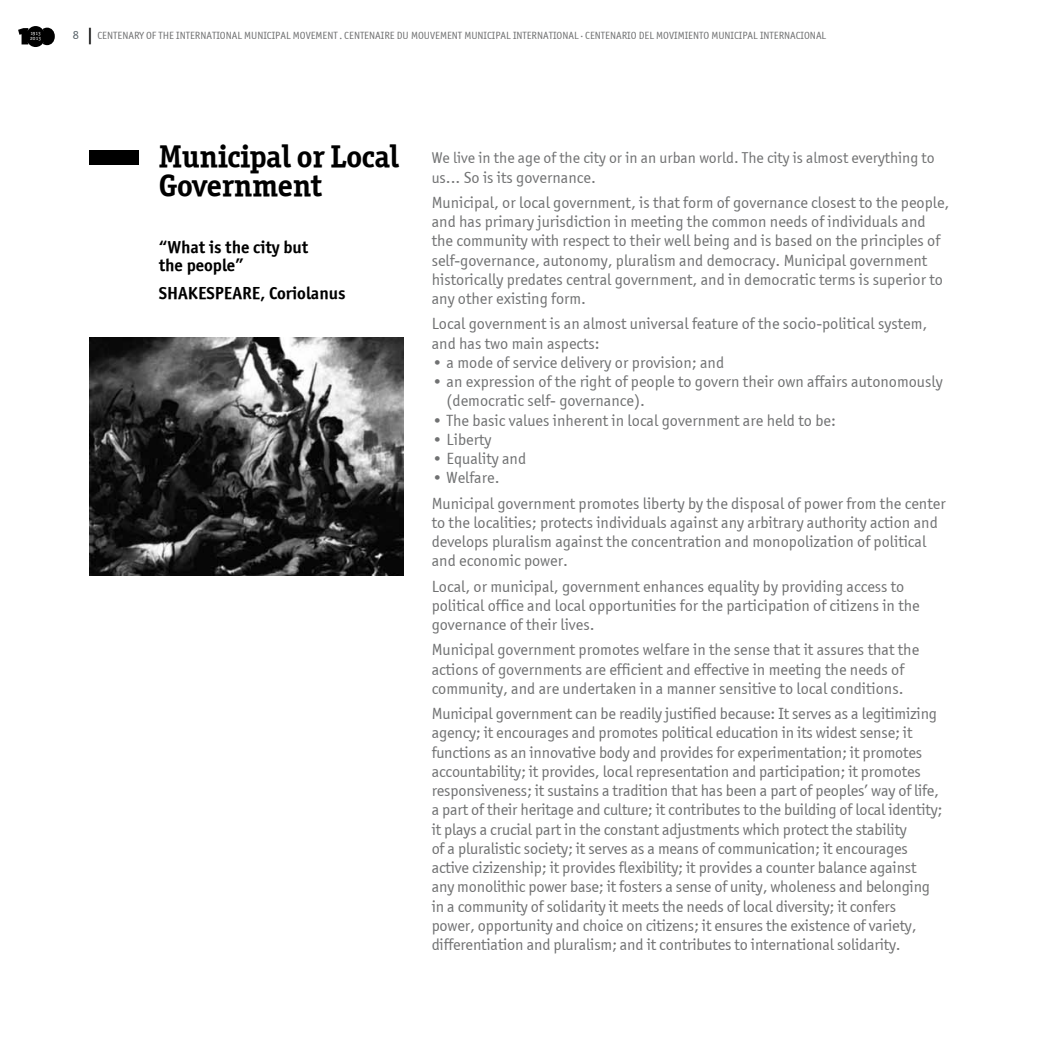
<style>
.page{position:relative;width:1042px;height:1042px;background:#fff}
.page>*{position:absolute;margin:0;border:0;box-sizing:border-box;transform-origin:0 0}
.t1{font:31.5px/29.8px "Officina Serif OSITCTT Bold";letter-spacing:-.01em;color:#000}
.t2{font:17.5px/18.4px "Officina Sans OSITCTT Bold";color:#000}
.t3{font:16.28px/19.2px "Officina Sans OSITCTT Book";color:#707172}
.t4{font:15.75px "Officina Sans OSITCTT Book";color:#707172}
.t5{font:10.5px "Officina Sans OSITCTT Book";color:#707172}
.t6{font:5.25px/4.9px "Officina San ITC Book OS";color:#fff}
.s1{font-family:"Officina Serif OSITCTT Book";font-size:12.25px;color:#566067}
.s2{font-size:19.25px;color:#000}
.s3{font-size:15.75px}
</style>
<div class="page">
<svg style="left:18px;top:26px;width:37px;height:21px"></svg>
<div style="left:89px;top:150px;width:50px;height:15px;background:#000"></div>
<img style="left:90px;top:337px;width:313px;height:238px">
<p class="t6" style="left:30px;top:31px;width:12px">1913<br>2013</p>
<p class="t5" style="left:73px;top:29px;width:755px"><span class="s1">8</span> <span class="s2">|</span> Centenary of the international municipal movement · Centenaire du mouvement municipal international · Centenario del movimiento municipal internacional</p>
<h1 class="t1" style="left:159px;top:141px;width:242px">Municipal or Local<br>Government</h1>
<p class="t2" style="left:159px;top:237px;width:151px">“What is the city but the people”</p>
<p class="t2" style="left:159px;top:284px;width:66px">SHAKESPEARE</p>
<p class="t2" style="left:260px;top:284px;width:87px">, Coriolanus</p>
<p class="t4" style="left:432px;top:149px;width:504px">We live in the age of the city or in an urban world. The city is almost everything to</p>
<p class="t3" style="left:432px;top:164px;width:519px;line-height:25.2px"><span class="s3">u</span>s... So is its governance.<br>Municipal, or local government, is that form of governance closest to the people,</p>
<p class="t3" style="left:432px;top:212px;width:513px">and has primary jurisdiction in meeting the common needs of individuals and the community with respect to their well being and is based on the principles of self-governance, autonomy, pluralism and democracy. Municipal government historically predates central government, and in democratic terms is superior to any other existing form.</p>
<p class="t3" style="left:432px;top:314px;width:497px">Local government is an almost universal feature of the socio-political system, and has two main aspects:</p>
<p class="t3" style="left:432px;top:352px;width:294px">• a mode of service delivery or provision; and</p>
<p class="t3" style="left:446px;top:372px;width:497px;text-indent:-15px">• an expression of the right of people to govern their own affairs autonomously (democratic self- governance).</p>
<p class="t3" style="left:432px;top:410px;width:406px">• The basic values inherent in local government are held to be:</p>
<p class="t3" style="left:432px;top:430px;width:61px">• Liberty</p>
<p class="t3" style="left:432px;top:449px;width:96px">• Equality and</p>
<p class="t3" style="left:432px;top:465px;width:515px;line-height:25.2px">• Welfare.<br>Municipal government promotes liberty by the disposal of power from the center</p>
<p class="t3" style="left:432px;top:512px;width:508px">to the localities; protects individuals against any arbitrary authority action and develops pluralism against the concentration and monopolization of political and economic power.</p>
<p class="t3" style="left:432px;top:576px;width:490px">Local, or municipal, government enhances equality by providing access to political office and local opportunities for the participation of citizens in the governance of their lives.</p>
<p class="t3" style="left:432px;top:640px;width:489px">Municipal government promotes welfare in the sense that it assures that the actions of governments are efficient and effective in meeting the needs of community, and are undertaken in a manner sensitive to local conditions.</p>
<p class="t3" style="left:432px;top:704px;width:512px">Municipal government can be readily justified because: It serves as a legitimizing agency; it encourages and promotes political education in its widest sense; it functions as an innovative body and provides for experimentation; it promotes accountability; it provides, local representation and participation; it promotes responsiveness; it sustains a tradition that has been a part of peoples’ way of life, a part of their heritage and culture; it contributes to the building of local identity; it plays a crucial part in the constant adjustments which protect the stability<br>of a pluralistic society; it serves as a means of communication; it encourages active cizizenship; it provides flexibility; it provides a counter balance against any monolithic power base; it fosters a sense of unity, wholeness and belonging in a community of solidarity it meets the needs of local diversity; it confers power, opportunity and choice on citizens; it ensures the existence of variety, differentiation and pluralism; and it contributes to international solidarity.</p>
</div>
